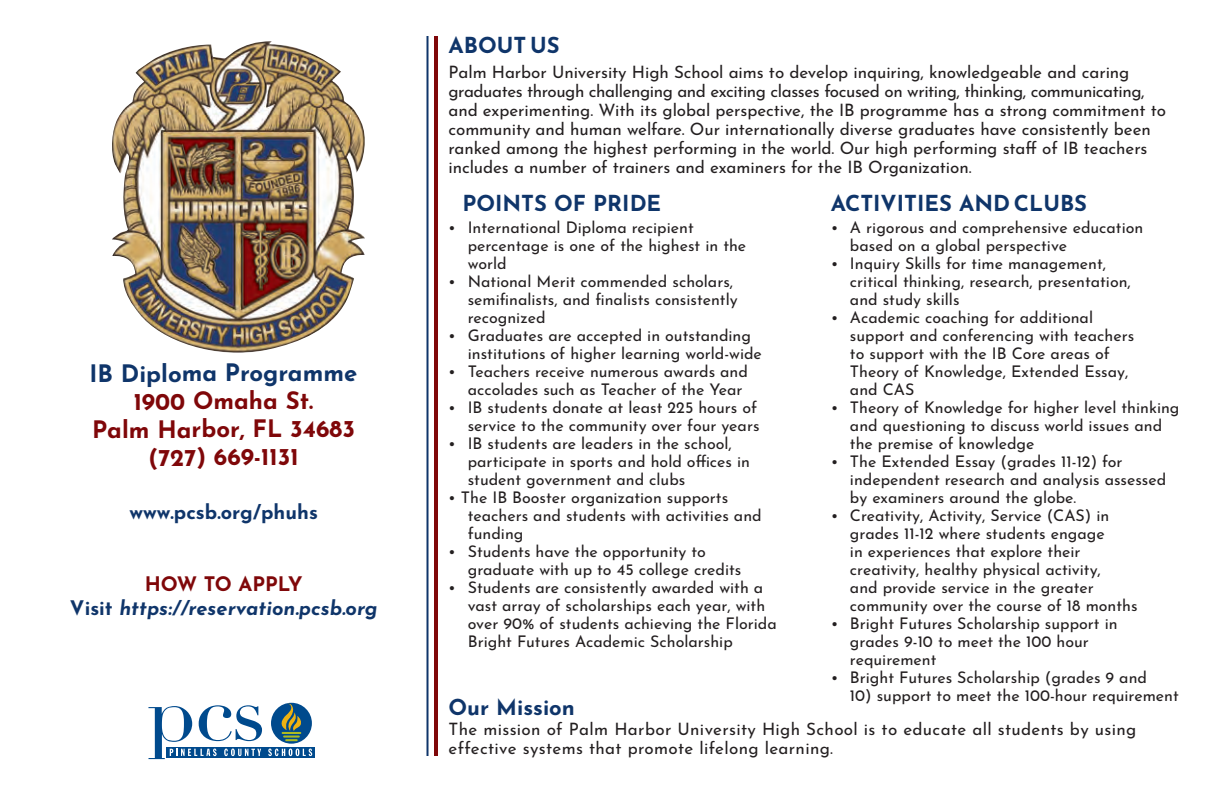
<style>
.page{position:relative;width:1224px;height:792px;background:#fff}
.page>*{position:absolute;margin:0;border:0;box-sizing:border-box;transform-origin:0 0}
.t1{font:700 24px "Josefin Sans";color:#7f0709}
.t2{font:700 24px "Josefin Sans";color:#0f356a}
.t3{font:700 22px "Josefin Sans";color:#0f356a}
.t4{font:italic 700 20px "Josefin Sans";color:#0f356a}
.t5{font:700 20px "Josefin Sans";color:#0f356a}
.t6{font:700 20px "Josefin Sans";color:#7f0709}
.t7{font:17px/19px "Josefin Sans";letter-spacing:-.005em;color:#231f20}
.t8{font:17px/19px "Josefin Sans";letter-spacing:.02em;color:#231f20}
.t9{font:17px "Josefin Sans";letter-spacing:-.025em;color:#231f20}
.t10{font:16px/18px "Josefin Sans";color:#231f20}
.s1{font-style:normal}
</style>
<div class="page">
<hr style="left:427px;top:36px;width:2px;height:720px;background:#0f356a">
<div style="left:271px;top:703px;width:41px;height:41px;background:#004a8d;border-radius:50%"></div>
<svg style="left:262px;top:747px;width:53px;height:10px"></svg>
<svg style="left:149px;top:705px;width:113px;height:54px"></svg>
<svg style="left:268px;top:749px;width:44px;height:7px"></svg>
<svg style="left:279px;top:704px;width:23px;height:37px"></svg>
<hr style="left:434px;top:36px;width:4px;height:720px;background:#7f0709">
<img style="left:112px;top:41px;width:253px;height:312px">
<p class="t2" style="left:90px;top:359px;width:269px">IB Diploma Programme</p>
<p class="t1" style="left:134px;top:387px;width:181px">1900 Omaha St.</p>
<p class="t1" style="left:92px;top:415px;width:264px">Palm Harbor, FL 34683</p>
<p class="t1" style="left:148px;top:443px;width:152px">(727) 669-1131</p>
<p class="t5" style="left:129px;top:501px;width:190px">www.pcsb.org/phuhs</p>
<p class="t6" style="left:145px;top:573px;width:159px">HOW TO APPLY</p>
<p class="t4" style="left:70px;top:597px;width:309px"><span class="s1">Visit</span> https://reservation.pcsb.org</p>
<p class="t3" style="left:448px;top:32px;width:113px">ABOUT US</p>
<p class="t7" style="left:448px;top:63px;width:682px">Palm Harbor University High School aims to develop inquiring, knowledgeable and caring</p>
<p class="t9" style="left:449px;top:83px;width:698px">graduates through challenging and exciting classes focused on writing, thinking, communicating,</p>
<p class="t7" style="left:449px;top:101px;width:719px">and experimenting. With its global perspective, the IB programme has a strong commitment to</p>
<p class="t7" style="left:449px;top:120px;width:704px">community and human welfare. Our internationally diverse graduates have consistently been ranked among the highest performing in the world. Our high performing staff of IB teachers</p>
<p class="t7" style="left:449px;top:158px;width:525px">includes a number of trainers and examiners for the IB Organization.</p>
<p class="t3" style="left:462px;top:190px;width:200px">POINTS OF PRIDE</p>
<p class="t10" style="left:448px;top:220px;width:247px">• International Diploma recipient</p>
<p class="t10" style="left:468px;top:238px;width:280px">percentage is one of the highest in the world</p>
<p class="t10" style="left:468px;top:274px;width:271px;text-indent:-20px">• National Merit commended scholars, semifinalists, and finalists consistently recognized</p>
<p class="t10" style="left:468px;top:328px;width:296px;text-indent:-20px">• Graduates are accepted in outstanding institutions of higher learning world-wide</p>
<p class="t10" style="left:468px;top:364px;width:282px;text-indent:-20px">• Teachers receive numerous awards and accolades such as Teacher of the Year</p>
<p class="t10" style="left:448px;top:400px;width:313px;text-align:right">• IB students donate at least 225 hours of service to the community over four years</p>
<p class="t10" style="left:468px;top:436px;width:284px;text-indent:-20px">• IB students are leaders in the school, participate in sports and hold offices in student government and clubs</p>
<p class="t10" style="left:468px;top:490px;width:295px;text-indent:-20px">• The IB Booster organization supports teachers and students with activities and funding</p>
<p class="t10" style="left:448px;top:544px;width:259px">• Students have the opportunity to</p>
<p class="t10" style="left:468px;top:562px;width:275px">graduate with up to 45 college credits</p>
<p class="t10" style="left:448px;top:580px;width:317px">• Students are consistently awarded with a</p>
<p class="t10" style="left:468px;top:598px;width:299px">vast array of scholarships each year, with</p>
<p class="t10" style="left:468px;top:616px;width:311px">over 90% of students achieving the Florida</p>
<p class="t10" style="left:468px;top:634px;width:267px">Bright Futures Academic Scholarship</p>
<p class="t3" style="left:831px;top:190px;width:258px">ACTIVITIES AND CLUBS</p>
<p class="t10" style="left:850px;top:219px;width:295px;text-indent:-19px">• A rigorous and comprehensive education based on a global perspective</p>
<p class="t10" style="left:831px;top:255px;width:277px">• Inquiry Skills for time management,</p>
<p class="t10" style="left:850px;top:273px;width:282px">critical thinking, research, presentation, and study skills</p>
<p class="t10" style="left:831px;top:309px;width:264px">• Academic coaching for additional</p>
<p class="t10" style="left:850px;top:327px;width:286px">support and conferencing with teachers to support with the IB Core areas of<br>Theory of Knowledge, Extended Essay, and CAS</p>
<p class="t10" style="left:850px;top:399px;width:331px;text-indent:-19px">• Theory of Knowledge for higher level thinking and questioning to discuss world issues and the premise of knowledge</p>
<p class="t10" style="left:831px;top:453px;width:293px">• The Extended Essay (grades 11-12) for</p>
<p class="t10" style="left:850px;top:471px;width:318px">independent research and analysis assessed by examiners around the globe.</p>
<p class="t10" style="left:831px;top:507px;width:280px">• Creativity, Activity, Service (CAS) in</p>
<p class="t10" style="left:850px;top:525px;width:256px">grades 11-12 where students engage in experiences that explore their</p>
<p class="t10" style="left:850px;top:561px;width:252px">creativity, healthy physical activity,</p>
<p class="t10" style="left:850px;top:579px;width:245px">and provide service in the greater</p>
<p class="t10" style="left:850px;top:597px;width:289px">community over the course of 18 months</p>
<p class="t10" style="left:850px;top:615px;width:269px;text-indent:-19px">• Bright Futures Scholarship support in grades 9-10 to meet the 100 hour</p>
<p class="t10" style="left:850px;top:651px;width:88px">requirement</p>
<p class="t10" style="left:831px;top:669px;width:318px">• Bright Futures Scholarship (grades 9 and</p>
<p class="t10" style="left:850px;top:687px;width:330px">10) support to meet the 100-hour requirement</p>
<p class="t3" style="left:448px;top:694px;width:128px">Our Mission</p>
<p class="t8" style="left:448px;top:720px;width:689px">The mission of Palm Harbor University High School is to educate all students by using effective systems that promote lifelong learning.</p>
</div>
